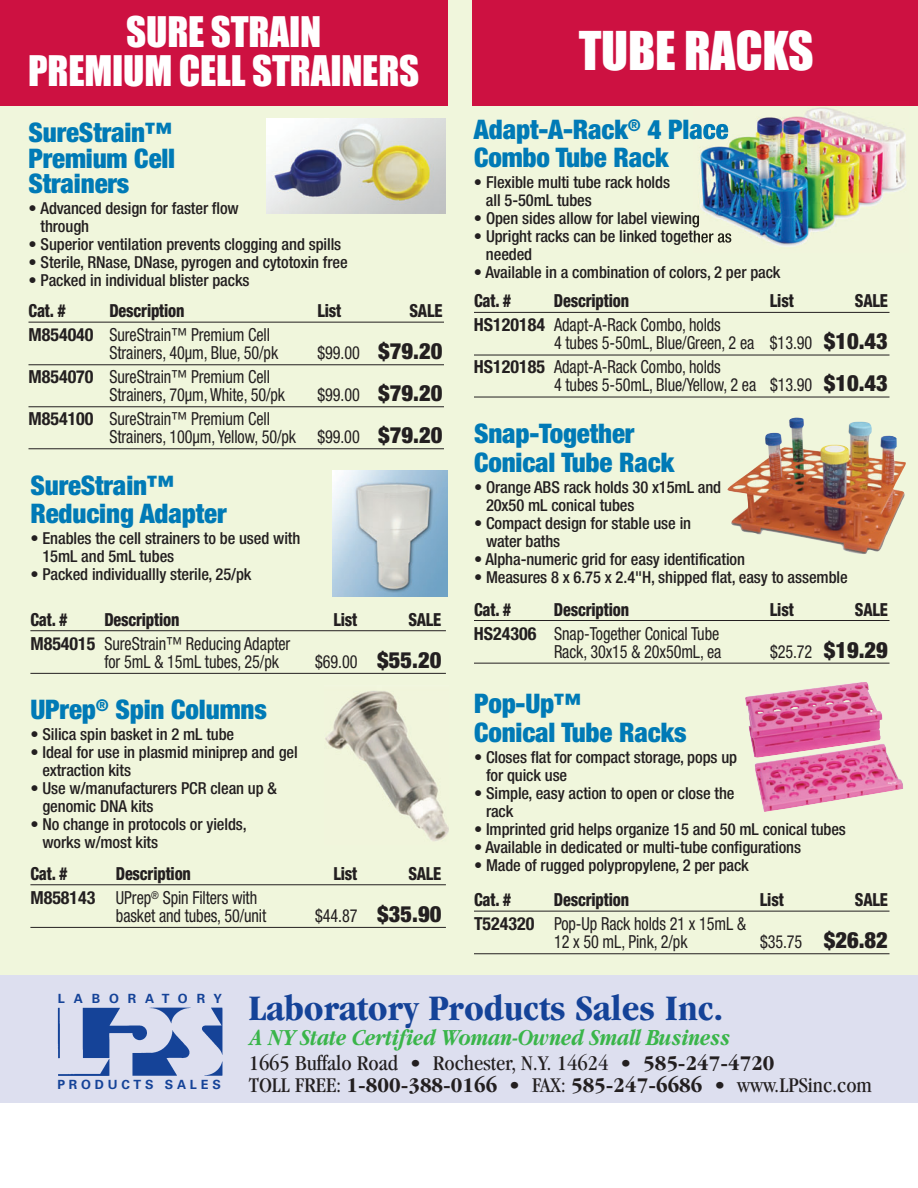
<style>
.page{position:relative;width:918px;height:1188px;background:#fff}
.page>*{position:absolute;margin:0;border:0;box-sizing:border-box;transform-origin:0 0}
.t1{font:49.5px "Impact";letter-spacing:-.005em;color:#fff}
.t2{font:39px/39px "Impact";letter-spacing:-.005em;color:#fff;text-align:center}
.t3{font:700 condensed 37.2px "Garamond";color:#154398;scale:1.07 1}
.t4{font:900 condensed 27px/28.5px "Helvetica Neue";letter-spacing:-.005em;color:#007ab6}
.t5{font:italic 700 24px "Garamond";letter-spacing:-.01em;color:#3ab54a;scale:.85 1}
.t6{font:condensed 21.75px/21.8px "Garamond";color:#231f20;scale:1.07 1}
.t7{font:condensed 18px/18px "Helvetica Neue";letter-spacing:-.005em;color:#231f20;scale:.9 1}
.t8{font:800 condensed 18px "Helvetica Neue";letter-spacing:-.01em;color:#231f20;scale:.9 1}
.t9{font:500 condensed 16.5px/18px "Helvetica Neue";letter-spacing:-.005em;color:#231f20}
.t10{font:700 12.75px "Univers";letter-spacing:.3em;color:#154398}
.t11{font:700 12.75px "Univers";letter-spacing:.7em;color:#154398}
.s1{font-weight:700}
.s2{font-weight:900;font-size:22.5px}
</style>
<div class="page">
<div style="left:0;top:972px;width:918px;height:131px;background:#dddfef"></div>
<img style="left:57px;top:1007px;width:166px;height:69px">
<div style="left:0;top:0;width:918px;height:974px;background:#f0f6dc"></div>
<div style="left:0;top:0;width:447px;height:106px;background:#cd1141"></div>
<div style="left:472px;top:0;width:446px;height:106px;background:#cd1141"></div>
<hr style="left:30px;top:630px;width:416px;height:1px;background:#231f20">
<hr style="left:30px;top:673px;width:416px;height:1px;background:#231f20">
<img style="left:333px;top:470px;width:114px;height:127px">
<hr style="left:30px;top:884px;width:416px;height:1px;background:#231f20">
<hr style="left:30px;top:927px;width:416px;height:1px;background:#231f20">
<img style="left:325px;top:691px;width:124px;height:150px">
<hr style="left:28px;top:322px;width:416px;height:1px;background:#231f20">
<hr style="left:28px;top:364px;width:416px;height:1px;background:#231f20">
<hr style="left:28px;top:406px;width:416px;height:1px;background:#231f20">
<hr style="left:28px;top:448px;width:416px;height:1px;background:#231f20">
<img style="left:266px;top:119px;width:179px;height:94px">
<hr style="left:474px;top:312px;width:416px;height:1px;background:#231f20">
<hr style="left:474px;top:355px;width:416px;height:1px;background:#231f20">
<hr style="left:474px;top:397px;width:416px;height:1px;background:#231f20">
<img style="left:693px;top:107px;width:214px;height:140px">
<img style="left:693px;top:123px;width:35px;height:16px">
<hr style="left:474px;top:620px;width:416px;height:1px;background:#231f20">
<hr style="left:474px;top:663px;width:416px;height:1px;background:#231f20">
<img style="left:727px;top:417px;width:179px;height:137px">
<hr style="left:474px;top:911px;width:416px;height:1px;background:#231f20">
<hr style="left:474px;top:953px;width:416px;height:1px;background:#231f20">
<img style="left:745px;top:682px;width:158px;height:130px">
<h2 class="t2" style="left:28px;top:15px;width:393px">SURE STRAIN<br>PREMIUM CELL STRAINERS</h2>
<h3 class="t4" style="left:28px;top:122px;width:148px;line-height:25.5px;text-align:justify">SureStrain™ Premium Cell Strainers</h3>
<p class="t9" style="left:41px;top:201px;width:200px;text-indent:-12px">• Advanced design for faster flow through</p>
<p class="t9" style="left:28px;top:237px;width:314px">• Superior ventilation prevents clogging and spills</p>
<p class="t9" style="left:28px;top:255px;width:321px">• Sterile, RNase, DNase, pyrogen and cytotoxin free</p>
<p class="t9" style="left:28px;top:273px;width:223px">• Packed in individual blister packs</p>
<p class="t8" style="left:29px;top:304px;width:43px">Cat. #</p>
<p class="t8" style="left:109px;top:304px;width:85px">Description</p>
<p class="t8" style="left:317px;top:304px;width:28px">List</p>
<p class="t8" style="left:409px;top:304px;width:38px">SALE</p>
<p class="t7" style="left:110px;top:327px;width:189px;text-indent:-81px"><span class="s1">M854040</span> SureStrain™ Premium Cell<br>Strainers, 40µm, Blue, 50/pk</p>
<p class="t7" style="left:318px;top:345px;width:140px">$99.00 <span class="s2">$79.20</span></p>
<p class="t7" style="left:110px;top:369px;width:197px;text-indent:-81px"><span class="s1">M854070</span> SureStrain™ Premium Cell<br>Strainers, 70µm, White, 50/pk</p>
<p class="t7" style="left:318px;top:387px;width:140px">$99.00 <span class="s2">$79.20</span></p>
<p class="t7" style="left:110px;top:411px;width:371px;text-indent:-81px"><span class="s1">M854100</span> SureStrain™ Premium Cell<br>Strainers, 100µm, Yellow, 50/pk $99.00 <span class="s2">$79.20</span></p>
<h3 class="t4" style="left:30px;top:473px;width:198px">SureStrain™<br>Reducing Adapter</h3>
<p class="t9" style="left:42px;top:531px;width:259px;text-indent:-12px">• Enables the cell strainers to be used with<br>15mL and 5mL tubes</p>
<p class="t9" style="left:30px;top:567px;width:223px">• Packed individuallly sterile, 25/pk</p>
<p class="t8" style="left:30px;top:613px;width:43px">Cat. #</p>
<p class="t8" style="left:104px;top:613px;width:85px">Description</p>
<p class="t8" style="left:334px;top:613px;width:28px">List</p>
<p class="t8" style="left:408px;top:613px;width:38px">SALE</p>
<p class="t7" style="left:104px;top:636px;width:208px;text-indent:-74px"><span class="s1">M854015</span> SureStrain™ Reducing Adapter for 5mL &amp; 15mL tubes, 25/pk</p>
<p class="t7" style="left:315px;top:654px;width:142px">$69.00 <span class="s2">$55.20</span></p>
<h3 class="t4" style="left:30px;top:697px;width:238px">UPrep<sup>®</sup> Spin Columns</h3>
<p class="t9" style="left:30px;top:726px;width:205px">• Silica spin basket in 2 mL tube</p>
<p class="t9" style="left:42px;top:744px;width:257px;text-indent:-12px">• Ideal for use in plasmid miniprep and gel extraction kits</p>
<p class="t9" style="left:42px;top:780px;width:236px;text-indent:-12px">• Use w/manufacturers PCR clean up &amp; genomic DNA kits</p>
<p class="t9" style="left:42px;top:816px;width:206px;text-indent:-12px">• No change in protocols or yields, works w/most kits</p>
<p class="t8" style="left:30px;top:867px;width:43px">Cat. #</p>
<p class="t8" style="left:116px;top:867px;width:85px">Description</p>
<p class="t8" style="left:334px;top:867px;width:28px">List</p>
<p class="t8" style="left:408px;top:867px;width:38px">SALE</p>
<p class="t7" style="left:116px;top:890px;width:169px;text-indent:-86px"><span class="s1">M858143</span> UPrep<sup>®</sup> Spin Filters with basket and tubes, 50/unit</p>
<p class="t7" style="left:315px;top:908px;width:142px">$44.87 <span class="s2">$35.90</span></p>
<h1 class="t1" style="left:579px;top:34px;width:236px">TUBE RACKS</h1>
<h3 class="t4" style="left:474px;top:117px;width:256px">Adapt-A-Rack<sup>®</sup> 4 Place<br>Combo Tube Rack</h3>
<p class="t9" style="left:486px;top:175px;width:186px;text-indent:-12px">• Flexible multi tube rack holds all 5-50mL tubes</p>
<p class="t9" style="left:474px;top:211px;width:227px">• Open sides allow for label viewing</p>
<p class="t9" style="left:486px;top:229px;width:247px;text-indent:-12px">• Upright racks can be linked together as needed</p>
<p class="t9" style="left:474px;top:265px;width:308px">• Available in a combination of colors, 2 per pack</p>
<p class="t8" style="left:474px;top:295px;width:43px">Cat. #</p>
<p class="t8" style="left:554px;top:295px;width:85px">Description</p>
<p class="t8" style="left:770px;top:295px;width:28px">List</p>
<p class="t8" style="left:855px;top:295px;width:38px">SALE</p>
<p class="t7" style="left:554px;top:318px;width:373px;text-indent:-80px"><span class="s1">HS120184</span> Adapt-A-Rack Combo, holds<br>4 tubes 5-50mL, Blue/Green, 2 ea $13.90 <span class="s2">$10.43</span></p>
<p class="t7" style="left:554px;top:360px;width:373px;text-indent:-80px"><span class="s1">HS120185</span> Adapt-A-Rack Combo, holds<br>4 tubes 5-50mL, Blue/Yellow, 2 ea $13.90 <span class="s2">$10.43</span></p>
<h3 class="t4" style="left:474px;top:422px;width:202px">Snap-Together<br>Conical Tube Rack</h3>
<p class="t9" style="left:486px;top:479px;width:237px;text-indent:-12px">• Orange ABS rack holds 30 x15mL and<br>20x50 mL conical tubes</p>
<p class="t9" style="left:486px;top:515px;width:207px;text-indent:-12px">• Compact design for stable use in water baths</p>
<p class="t9" style="left:474px;top:551px;width:273px">• Alpha-numeric grid for easy identification</p>
<p class="t9" style="left:474px;top:569px;width:375px">• Measures 8 x 6.75 x 2.4"H, shipped flat, easy to assemble</p>
<p class="t8" style="left:474px;top:603px;width:43px">Cat. #</p>
<p class="t8" style="left:554px;top:603px;width:85px">Description</p>
<p class="t8" style="left:770px;top:603px;width:28px">List</p>
<p class="t8" style="left:855px;top:603px;width:38px">SALE</p>
<p class="t7" style="left:474px;top:626px;width:276px;text-align:right"><span class="s1">HS24306</span> Snap-Together Conical Tube<br>Rack, 30x15 &amp; 20x50mL, ea</p>
<p class="t7" style="left:770px;top:644px;width:133px">$25.72 <span class="s2">$19.29</span></p>
<h3 class="t4" style="left:474px;top:692px;width:214px">Pop-Up™<br>Conical Tube Racks</h3>
<p class="t9" style="left:486px;top:749px;width:253px;text-indent:-12px">• Closes flat for compact storage, pops up for quick use</p>
<p class="t9" style="left:486px;top:785px;width:250px;text-indent:-12px">• Simple, easy action to open or close the rack</p>
<p class="t9" style="left:474px;top:821px;width:373px">• Imprinted grid helps organize 15 and 50 mL conical tubes</p>
<p class="t9" style="left:474px;top:839px;width:329px">• Available in dedicated or multi-tube configurations</p>
<p class="t9" style="left:474px;top:857px;width:276px">• Made of rugged polypropylene, 2 per pack</p>
<p class="t8" style="left:474px;top:893px;width:43px">Cat. #</p>
<p class="t8" style="left:554px;top:893px;width:85px">Description</p>
<p class="t8" style="left:760px;top:893px;width:28px">List</p>
<p class="t8" style="left:855px;top:893px;width:38px">SALE</p>
<p class="t7" style="left:554px;top:916px;width:215px;text-indent:-80px"><span class="s1">T524320</span> Pop-Up Rack holds 21 x 15mL &amp;<br>12 x 50 mL, Pink, 2/pk</p>
<p class="t7" style="left:760px;top:934px;width:144px">$35.75 <span class="s2">$26.82</span></p>
<p class="t11" style="left:58px;top:994px;width:166px">LABORATORY</p>
<p class="t10" style="left:57px;top:1080px;width:165px">PRODUCTS SALES</p>
<h3 class="t3" style="left:249px;top:994px;width:445px">Laboratory Products Sales Inc.</h3>
<h3 class="t5" style="left:249px;top:1029px;width:567px">A NY State Certified Woman-Owned Small Business</h3>
<h3 class="t6" style="left:249px;top:1054px;width:584px">1665 Buffalo Road • Rochester, N.Y. 14624 • <span class="s1">585-247-4720<br></span>TOLL FREE: <span class="s1">1-800-388-0166</span> • FAX: <span class="s1">585-247-6686</span> • www.LPSinc.com</h3>
</div>
